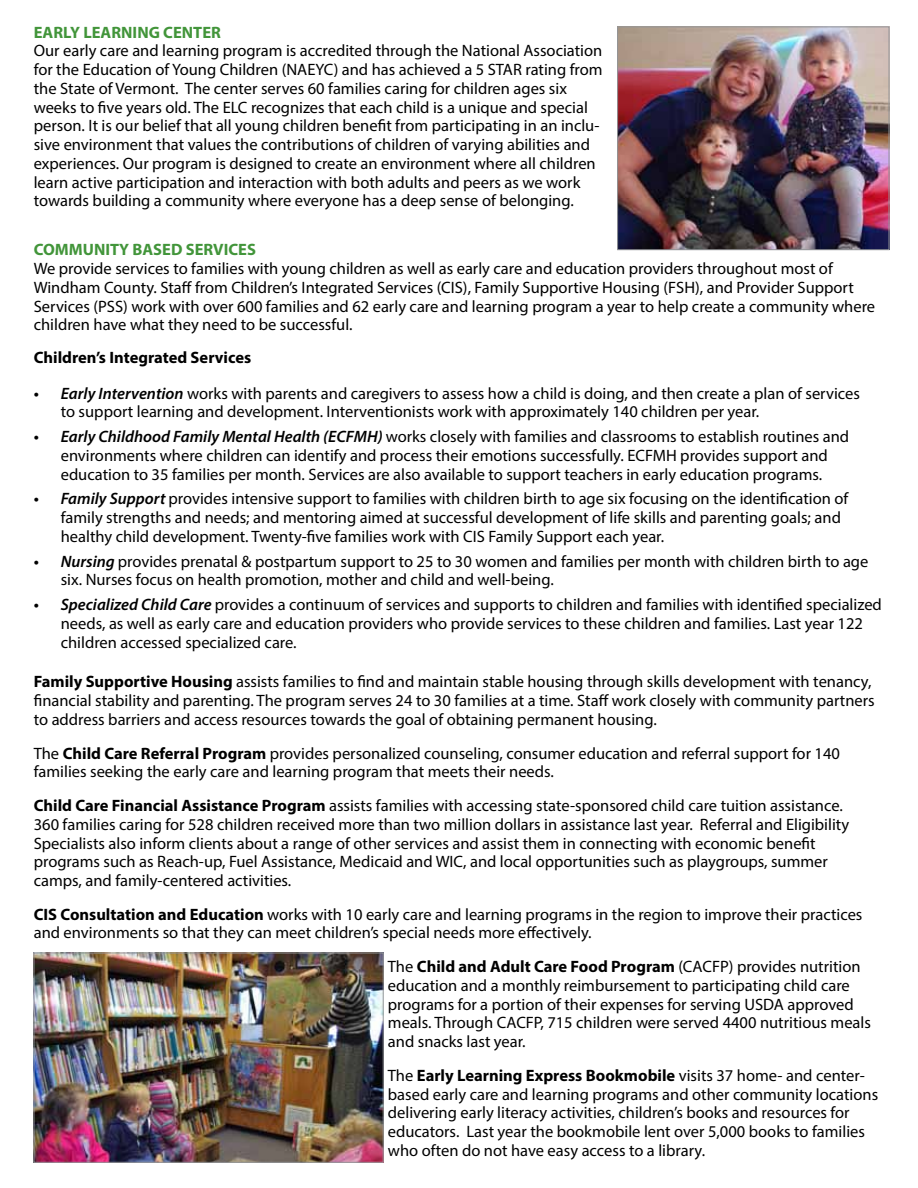
<style>
.page{position:relative;width:918px;height:1188px;background:#fff}
.page>*{position:absolute;margin:0;border:0;box-sizing:border-box;transform-origin:0 0}
.t1{font:16.5px/18.8px "Myriad Pro";color:#000}
.t2{font:700 16.5px "Myriad Pro";color:#42953a}
.t3{font:700 16.5px "Myriad Pro";color:#000}
.s1{font-weight:600;font-style:italic}
.s2{font-weight:700}
</style>
<div class="page">
<img style="left:619px;top:29px;width:268px;height:219px">
<div style="left:617px;top:27px;width:272px;height:223px;border:1px solid #939598"></div>
<img style="left:36px;top:955px;width:345px;height:205px">
<div style="left:34px;top:953px;width:349px;height:209px;border:1px solid #939598"></div>
<p class="t2" style="left:34px;top:21px;width:189px">EARLY LEARNING CENTER</p>
<p class="t1" style="left:34px;top:41px;width:570px">Our early care and learning program is accredited through the National Association for the Education of Young Children (NAEYC) and has achieved a 5 STAR rating from the State of Vermont. The center serves 60 families caring for children ages six weeks to five years old. The ELC recognizes that each child is a unique and special person. It is our belief that all young children benefit from participating in an inclu&shy;sive environment that values the contributions of children of varying abilities and experiences. Our program is designed to create an environment where all children learn active participation and interaction with both adults and peers as we work towards building a community where everyone has a deep sense of belonging.</p>
<p class="t2" style="left:34px;top:239px;width:224px">COMMUNITY BASED SERVICES</p>
<p class="t1" style="left:34px;top:259px;width:843px">We provide services to families with young children as well as early care and education providers throughout most of Windham County. Staff from Children’s Integrated Services (CIS), Family Supportive Housing (FSH), and Provider Support Services (PSS) work with over 600 families and 62 early care and learning program a year to help create a community where children have what they need to be successful.</p>
<p class="t3" style="left:34px;top:347px;width:219px">Children’s Integrated Services</p>
<p class="t1" style="left:61px;top:383px;width:801px;text-indent:-27px"><span class="s1">• Early Intervention</span> works with parents and caregivers to assess how a child is doing, and then create a plan of services to support learning and development. Interventionists work with approximately 140 children per year.</p>
<p class="t1" style="left:34px;top:427px;width:817px;text-align:center"><span class="s1">• Early Childhood Family Mental Health (ECFMH)</span> works closely with families and classrooms to establish routines and environments where children can identify and process their emotions successfully. ECFMH provides support and education to 35 families per month. Services are also available to support teachers in early education programs.</p>
<p class="t1" style="left:61px;top:489px;width:789px;text-indent:-27px"><span class="s1">• Family Support</span> provides intensive support to families with children birth to age six focusing on the identification of family strengths and needs; and mentoring aimed at successful development of life skills and parenting goals; and healthy child development. Twenty-five families work with CIS Family Support each year.</p>
<p class="t1" style="left:61px;top:551px;width:809px;text-indent:-27px"><span class="s1">• Nursing</span> provides prenatal &amp; postpartum support to 25 to 30 women and families per month with children birth to age six. Nurses focus on health promotion, mother and child and well-being.</p>
<p class="t1" style="left:61px;top:595px;width:823px;text-indent:-27px"><span class="s1">• Specialized Child Care</span> provides a continuum of services and supports to children and families with identified specialized needs, as well as early care and education providers who provide services to these children and families. Last year 122 children accessed specialized care.</p>
<p class="t1" style="left:34px;top:672px;width:843px"><span class="s2">Family Supportive Housing</span> assists families to find and maintain stable housing through skills development with tenancy, financial stability and parenting. The program serves 24 to 30 families at a time. Staff work closely with community partners to address barriers and access resources towards the goal of obtaining permanent housing.</p>
<p class="t1" style="left:34px;top:743px;width:808px">The <span class="s2">Child Care Referral Program</span> provides personalized counseling, consumer education and referral support for 140 families seeking the early care and learning program that meets their needs.</p>
<p class="t1" style="left:34px;top:796px;width:817px"><span class="s2">Child Care Financial Assistance Program</span> assists families with accessing state-sponsored child care tuition assistance.<br>360 families caring for 528 children received more than two million dollars in assistance last year. Referral and Eligibility Specialists also inform clients about a range of other services and assist them in connecting with economic benefit programs such as Reach-up, Fuel Assistance, Medicaid and WIC, and local opportunities such as playgroups, summer camps, and family-centered activities.</p>
<p class="t1" style="left:34px;top:905px;width:830px"><span class="s2">CIS Consultation and Education</span> works with 10 early care and learning programs in the region to improve their practices and environments so that they can meet children’s special needs more effectively.</p>
<p class="t1" style="left:388px;top:957px;width:485px">The <span class="s2">Child and Adult Care Food Program</span> (CACFP) provides nutrition education and a monthly reimbursement to participating child care programs for a portion of their expenses for serving USDA approved meals. Through CACFP, 715 children were served 4400 nutritious meals and snacks last year.</p>
<p class="t1" style="left:388px;top:1066px;width:492px">The <span class="s2">Early Learning Express Bookmobile</span> visits 37 home- and center&shy;based early care and learning programs and other community locations delivering early literacy activities, children’s books and resources for educators. Last year the bookmobile lent over 5,000 books to families who often do not have easy access to a library.</p>
</div>
